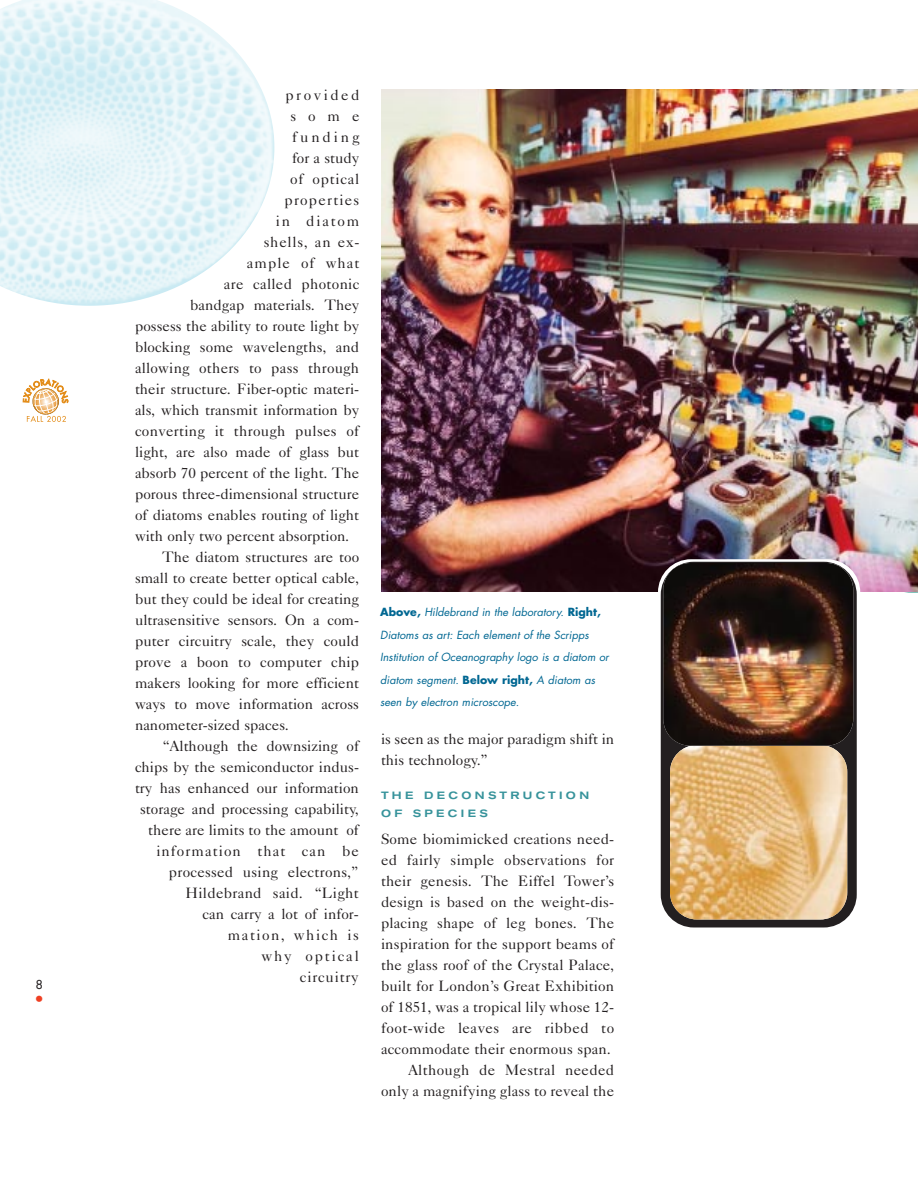
<style>
.page{position:relative;width:918px;height:1188px;background:#fff}
.page>*{position:absolute;margin:0;border:0;box-sizing:border-box;transform-origin:0 0}
.t1{font:16.5px "Futura";color:#ef4023}
.t2{font:15px/21px "Caslon Five Forty";letter-spacing:.005em;color:#231f20}
.t3{font:15px "Caslon Five Forty";letter-spacing:.05em;color:#231f20}
.t4{font:15px "Caslon Five Forty";letter-spacing:.07em;color:#231f20}
.t5{font:15px "Caslon Five Forty";letter-spacing:.12em;color:#231f20}
.t6{font:15px "Caslon Five Forty";letter-spacing:.1em;color:#231f20}
.t7{font:15px "Caslon Five Forty";letter-spacing:.065em;color:#231f20}
.t8{font:15px "Caslon Five Forty";letter-spacing:.08em;color:#231f20}
.t9{font:15px "Caslon Five Forty";letter-spacing:.055em;color:#231f20}
.t10{font:15px "Caslon Five Forty";letter-spacing:.165em;color:#231f20}
.t11{font:15px "Caslon Five Forty";letter-spacing:.19em;color:#231f20}
.t12{font:12px "Futura";color:#231f20}
.t13{font:italic 10.95px/22.5px "Futura";color:#006792}
.t14{font:500 expanded 10.5px/18px "Akzidenz Grotesk BE";letter-spacing:.32em;color:#37939b}
.s1{font-weight:700;font-style:normal}
</style>
<div class="page">
<img style="left:381px;top:89px;width:537px;height:503px">
<svg style="left:658px;top:559px;width:202px;height:369px"></svg>
<svg style="left:661px;top:562px;width:196px;height:365px;background:#403b3c"></svg>
<svg style="left:23px;top:379px;width:45px;height:43px"></svg>
<img style="left:670px;top:745px;width:177px;height:175px;border-radius:27px">
<img style="left:0;top:0;width:274px;height:306px">
<img style="left:663px;top:563px;width:190px;height:183px;border-radius:27px">
<p class="t12" style="left:36px;top:978px;width:8px">8</p>
<p class="t1" style="left:34px;top:990px;width:11px">•</p>
<p class="t10" style="left:285px;top:90px;width:76px">provided</p>
<p class="t2" style="left:290px;top:107px;width:71px">some</p>
<p class="t11" style="left:292px;top:132px;width:69px">funding</p>
<p class="t2" style="left:292px;top:149px;width:69px">for a study</p>
<p class="t3" style="left:290px;top:174px;width:71px">of optical</p>
<p class="t8" style="left:284px;top:195px;width:76px">properties</p>
<p class="t5" style="left:276px;top:216px;width:85px">in diatom</p>
<p class="t3" style="left:264px;top:237px;width:97px">shells, an ex-</p>
<p class="t7" style="left:247px;top:258px;width:114px">ample of what</p>
<p class="t2" style="left:224px;top:275px;width:137px">are called photonic</p>
<p class="t2" style="left:190px;top:296px;width:171px">bandgap materials. They</p>
<p class="t2" style="left:135px;top:317px;width:226px">possess the ability to route light by</p>
<p class="t2" style="left:135px;top:338px;width:226px">blocking some wavelengths, and</p>
<p class="t2" style="left:135px;top:359px;width:226px">allowing others to pass through</p>
<p class="t2" style="left:135px;top:380px;width:226px">their structure. Fiber-optic materi-</p>
<p class="t2" style="left:135px;top:401px;width:226px">als, which transmit information by</p>
<p class="t2" style="left:135px;top:422px;width:226px">converting it through pulses of</p>
<p class="t2" style="left:135px;top:443px;width:226px">light, are also made of glass but</p>
<p class="t2" style="left:135px;top:464px;width:226px">absorb 70 percent of the light. The</p>
<p class="t2" style="left:135px;top:485px;width:226px">porous three-dimensional structure</p>
<p class="t2" style="left:135px;top:506px;width:226px">of diatoms enables routing of light</p>
<p class="t2" style="left:135px;top:527px;width:216px">with only two percent absorption.</p>
<p class="t2" style="left:162px;top:548px;width:199px">The diatom structures are too</p>
<p class="t2" style="left:135px;top:569px;width:226px">small to create better optical cable,</p>
<p class="t2" style="left:135px;top:590px;width:226px">but they could be ideal for creating</p>
<p class="t2" style="left:135px;top:611px;width:226px">ultrasensitive sensors. On a com-</p>
<p class="t2" style="left:135px;top:632px;width:226px">puter circuitry scale, they could</p>
<p class="t2" style="left:135px;top:653px;width:226px">prove a boon to computer chip</p>
<p class="t2" style="left:135px;top:674px;width:226px">makers looking for more efficient</p>
<p class="t2" style="left:135px;top:695px;width:226px">ways to move information across</p>
<p class="t2" style="left:135px;top:716px;width:155px">nanometer-sized spaces.</p>
<p class="t2" style="left:162px;top:737px;width:199px">“Although the downsizing of</p>
<p class="t2" style="left:135px;top:758px;width:225px">chips by the semiconductor indus-</p>
<p class="t2" style="left:135px;top:779px;width:225px">try has enhanced our information</p>
<p class="t2" style="left:140px;top:800px;width:220px">storage and processing capability,</p>
<p class="t2" style="left:148px;top:821px;width:212px">there are limits to the amount of</p>
<p class="t4" style="left:156px;top:846px;width:204px">information that can be</p>
<p class="t2" style="left:169px;top:863px;width:192px">processed using electrons,”</p>
<p class="t2" style="left:186px;top:884px;width:175px">Hildebrand said. “Light</p>
<p class="t2" style="left:202px;top:905px;width:158px">can carry a lot of infor-</p>
<p class="t6" style="left:228px;top:930px;width:132px">mation, which is</p>
<p class="t5" style="left:261px;top:951px;width:99px">why optical</p>
<p class="t9" style="left:300px;top:972px;width:60px">circuitry</p>
<p class="t13" style="left:380px;top:602px;width:230px"><span class="s1">Above,</span> Hildebrand in the laboratory. <span class="s1">Right, </span>Diatoms as art: Each element of the Scripps Institution of Oceanography logo is a diatom or diatom segment. <span class="s1">Below right,</span> A diatom as seen by electron microscope.</p>
<p class="t2" style="left:381px;top:730px;width:235px">is seen as the major paradigm shift in this technology.”</p>
<p class="t14" style="left:381px;top:788px;width:210px">THE DECONSTRUCTION<br>OF SPECIES</p>
<p class="t2" style="left:381px;top:830px;width:235px;text-align:right">Some biomimicked creations need&shy;ed fairly simple observations for their genesis. The Eiffel Tower’s design is based on the weight-dis&shy;placing shape of leg bones. The inspiration for the support beams of the glass roof of the Crystal Palace, built for London’s Great Exhibition of 1851, was a tropical lily whose 12- foot-wide leaves are ribbed to accommodate their enormous span.<br>Although de Mestral needed only a magnifying glass to reveal the</p>
</div>
